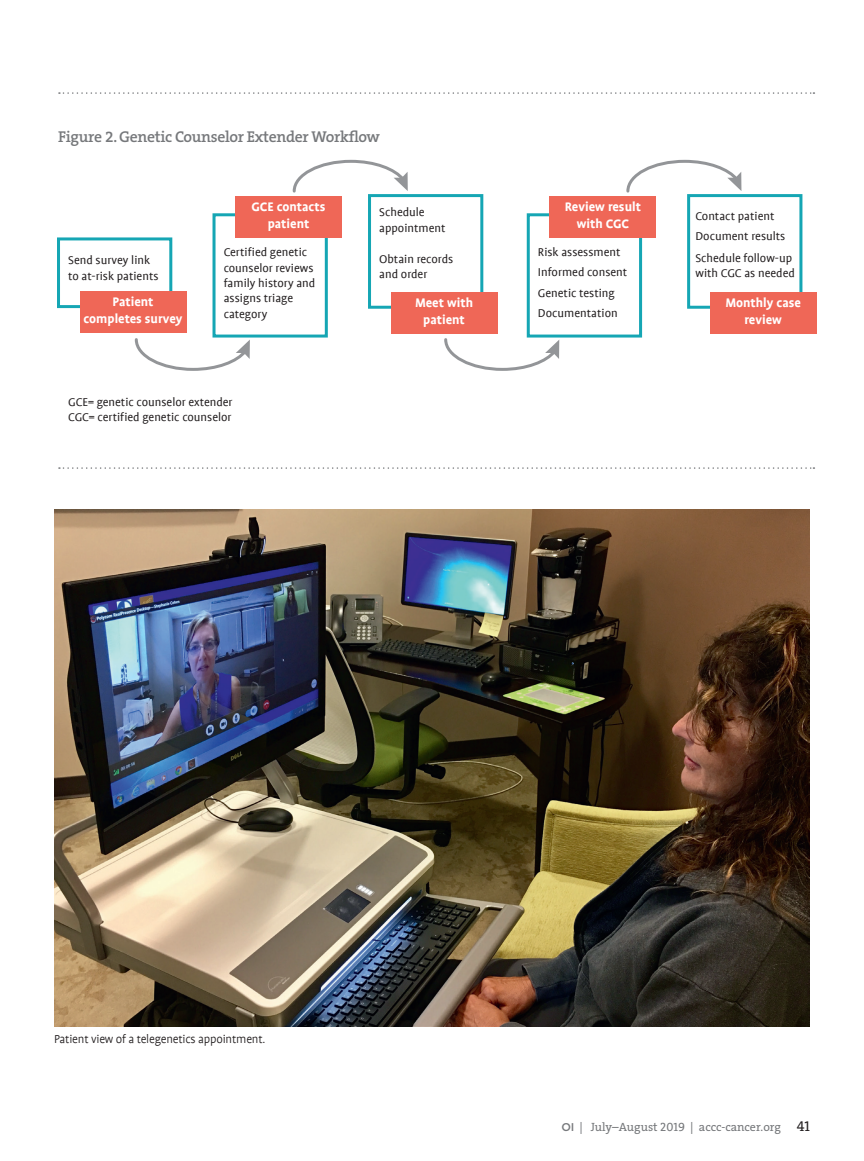
<style>
.page{position:relative;width:864px;height:1161px;background:#fff}
.page>*{position:absolute;margin:0;border:0;box-sizing:border-box;transform-origin:0 0}
.NEW_Table_Figure_Tit{font:600 15.75px "The Serif B W6";letter-spacing:-.02em;color:#76787b}
.t1{font:700 14.1px/17px "Profile Offc";color:#fff;text-align:center}
.Feature_Photo_Captio{font:300 13.2px "Profile Offc";letter-spacing:-.015em;color:#231f20}
.t2{font:12.9px/15.5px "Profile Offc";color:#231f20}
.t3{font:12px "The Serif B W5 Plain";color:#76787b}
.s1{font-family:"Gotham";font-weight:500;font-size:11.25px}
.s2{font-family:"The Serif Caps"}
.s3{font-family:"The Serif Caps";font-size:14.25px;color:#231f20}
</style>
<div class="page">
<svg style="left:59px;top:92px;width:755px;height:2px"></svg>
<div style="left:57px;top:237px;width:115px;height:71px;border:3px solid #15a6b4"></div>
<div style="left:80px;top:292px;width:107px;height:41px;background:#ef6757"></div>
<div style="left:213px;top:213px;width:115px;height:125px;border:3px solid #15a6b4"></div>
<div style="left:235px;top:197px;width:107px;height:41px;background:#ef6757"></div>
<div style="left:368px;top:194px;width:115px;height:115px;border:3px solid #15a6b4"></div>
<div style="left:391px;top:292px;width:107px;height:42px;background:#ef6757"></div>
<div style="left:527px;top:213px;width:115px;height:125px;border:3px solid #15a6b4"></div>
<div style="left:549px;top:197px;width:107px;height:41px;background:#ef6757"></div>
<div style="left:687px;top:194px;width:115px;height:115px;border:3px solid #15a6b4"></div>
<div style="left:710px;top:292px;width:107px;height:42px;background:#ef6757"></div>
<svg style="left:134px;top:337px;width:116px;height:34px"></svg>
<svg style="left:444px;top:337px;width:115px;height:34px"></svg>
<svg style="left:292px;top:159px;width:116px;height:34px"></svg>
<svg style="left:626px;top:159px;width:115px;height:34px"></svg>
<svg style="left:59px;top:467px;width:755px;height:2px"></svg>
<img style="left:54px;top:509px;width:756px;height:517px">
<p class="NEW_Table_Figure_Tit" style="left:58px;top:126px;width:323px">Figure 2. Genetic Counselor Extender Workflow</p>
<p class="t2" style="left:68px;top:253px;width:92px">Send survey link to at-risk patients</p>
<p class="t1" style="left:84px;top:294px;width:100px">Patient completes survey</p>
<p class="t1" style="left:252px;top:199px;width:75px">GCE contacts patient</p>
<p class="t2" style="left:224px;top:245px;width:93px">Certified genetic counselor reviews family history and assigns triage category</p>
<p class="t2" style="left:68px;top:395px;width:166px">GCE= genetic counselor extender<br>CGC= certified genetic counselor</p>
<p class="t2" style="left:379px;top:206px;width:68px">Schedule appointment</p>
<p class="t2" style="left:379px;top:252px;width:76px">Obtain records and order</p>
<p class="t1" style="left:415px;top:295px;width:60px">Meet with patient</p>
<p class="t1" style="left:565px;top:199px;width:78px">Review result with CGC</p>
<p class="t2" style="left:538px;top:243px;width:91px;line-height:20.2px">Risk assessment<br>Informed consent<br>Genetic testing<br>Documentation</p>
<p class="t2" style="left:695px;top:206px;width:92px;line-height:20.2px">Contact patient<br>Document results</p>
<p class="t2" style="left:695px;top:251px;width:101px">Schedule follow-up with CGC as needed</p>
<p class="t1" style="left:725px;top:295px;width:77px">Monthly case review</p>
<p class="Feature_Photo_Captio" style="left:54px;top:1032px;width:213px">Patient view of a telegenetics appointment.</p>
<p class="t3" style="left:561px;top:1119px;width:250px"><span class="s1">OI</span> | July–August <span class="s2">2019</span> | accc-cancer.org <span class="s3">41</span></p>
</div>
